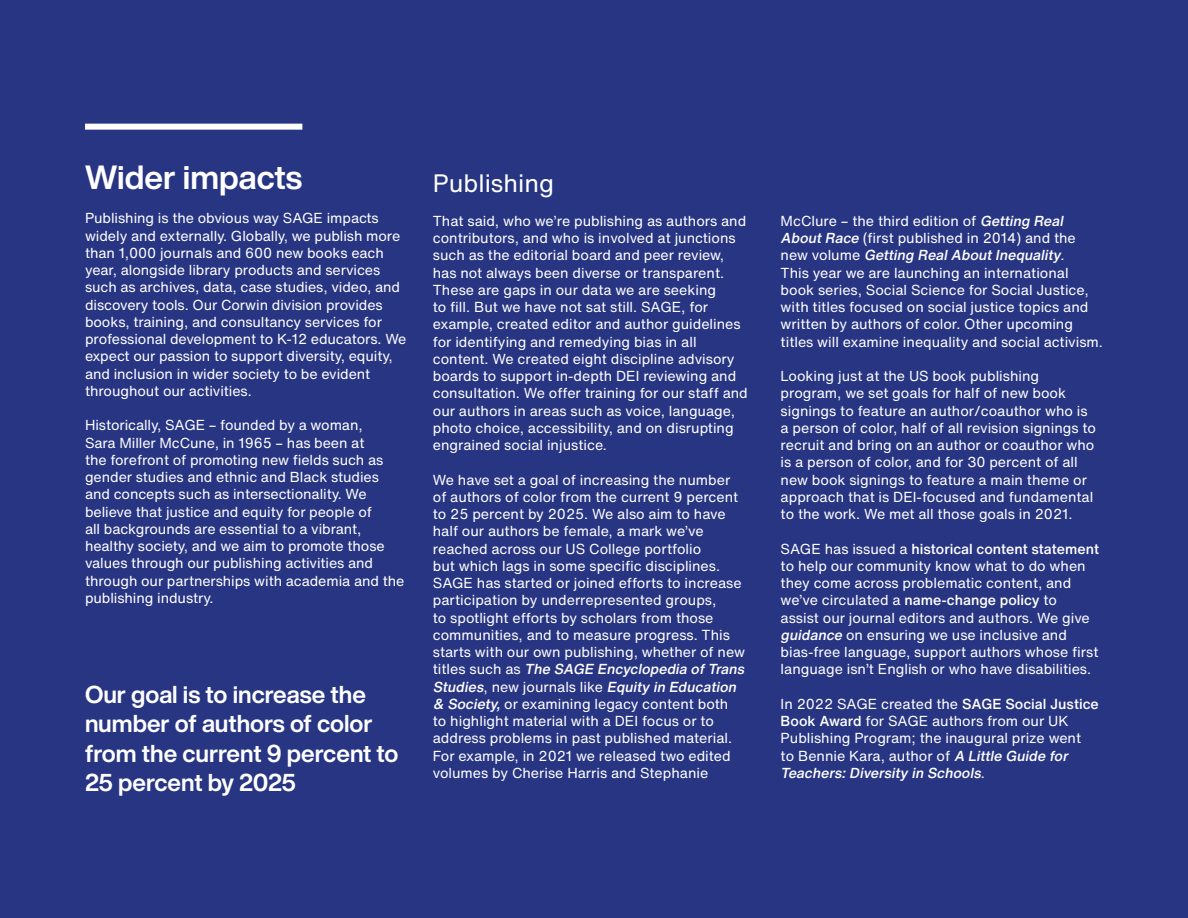
<style>
.page{position:relative;width:1188px;height:918px;background:#283583}
.page>*{position:absolute;margin:0;border:0;box-sizing:border-box;transform-origin:0 0}
.t1{font:700 33px "Helvetica Now Display";color:#fff}
.t2{font:24.75px "Helvetica Now Text";color:#fff}
.t3{font:700 24px/29.2px "Helvetica Now Display";color:#fff}
.t4{font:14.25px/17.2px "Helvetica Now Text";color:#fff}
.s1{font-weight:500;font-style:italic}
.s2{font-weight:500}
</style>
<div class="page">
<div style="left:85px;top:124px;width:217px;height:6px;background:#fff"></div>
<p class="t1" style="left:85px;top:155px;width:219px">Wider impacts</p>
<p class="t4" style="left:85px;top:210px;width:323px">Publishing is the obvious way SAGE impacts widely and externally. Globally, we publish more than 1,000 journals and 600 new books each year, alongside library products and services such as archives, data, case studies, video, and discovery tools. Our Corwin division provides books, training, and consultancy services for professional development to K-12 educators. We expect our passion to support diversity, equity, and inclusion in wider society to be evident throughout our activities.</p>
<p class="t4" style="left:85px;top:417px;width:321px">Historically, SAGE – founded by a woman,<br>Sara Miller McCune, in 1965 – has been at<br>the forefront of promoting new fields such as gender studies and ethnic and Black studies and concepts such as intersectionality. We believe that justice and equity for people of<br>all backgrounds are essential to a vibrant, healthy society, and we aim to promote those values through our publishing activities and through our partnerships with academia and the publishing industry.</p>
<p class="t3" style="left:85px;top:680px;width:315px">Our goal is to increase the number of authors of color from the current 9 percent to<br>25 percent by 2025</p>
<p class="t2" style="left:433px;top:166px;width:123px">Publishing</p>
<p class="t4" style="left:433px;top:212px;width:317px">That said, who we’re publishing as authors and contributors, and who is involved at junctions such as the editorial board and peer review, has not always been diverse or transparent.<br>These are gaps in our data we are seeking<br>to fill. But we have not sat still. SAGE, for example, created editor and author guidelines for identifying and remedying bias in all content. We created eight discipline advisory boards to support in-depth DEI reviewing and consultation. We offer training for our staff and our authors in areas such as voice, language, photo choice, accessibility, and on disrupting engrained social injustice.</p>
<p class="t4" style="left:433px;top:471px;width:316px">We have set a goal of increasing the number<br>of authors of color from the current 9 percent to 25 percent by 2025. We also aim to have half our authors be female, a mark we’ve reached across our US College portfolio<br>but which lags in some specific disciplines.<br>SAGE has started or joined efforts to increase participation by underrepresented groups,<br>to spotlight efforts by scholars from those communities, and to measure progress. This starts with our own publishing, whether of new t i t l e s s u c h a s <span class="s1">The SAGE Encyclopedia ofTrans Studies</span>, n e w j o u r n a l s l i ke <span class="s1">Equity in Education &amp; Society,</span>or examining legacy content both<br>to highlight material with a DEI focus or to address problems in past published material.<br>For example, in 2021 we released two edited volumes by Cherise Harris and Stephanie</p>
<p class="t4" style="left:781px;top:212px;width:324px">McClure – the third edition of <span class="s1">Getting Real AboutRace</span> (first published in 2014) and the<br>n e w v o l u m e <span class="s1">Getting RealAboutInequality</span>.<br>This year we are launching an international book series, Social Science for Social Justice, with titles focused on social justice topics and written by authors of color. Other upcoming titles will examine inequality and social activism.</p>
<p class="t4" style="left:781px;top:368px;width:317px">Looking just at the US book publishing program, we set goals for half of new book signings to feature an author/coauthor who is a person of color, half of all revision signings to recruit and bring on an author or coauthor who is a person of color, and for 30 percent of all new book signings to feature a main theme or approach that is DEI-focused and fundamental to the work. We met all those goals in 2021.</p>
<p class="t4" style="left:781px;top:540px;width:320px">SAGE has issued a <span class="s2">historical content statement </span>to help our community know what to do when they come across problematic content, and we’ve circulated a <span class="s2">name-change policy</span> to assist our journal editors and authors. We give <span class="s1">guidance</span> on ensuring we use inclusive and bias-free language, support authors whose first language isn’t English or who have disabilities.</p>
<p class="t4" style="left:781px;top:695px;width:320px">In 2022 SAGE created the <span class="s2">SAGE Social Justice Book Award</span> for SAGE authors from our UK Publishing Program; the inaugural prize went<br>to Bennie Kara, author of <span class="s1">A Little Guide for Teachers:Diversity in Schools</span>.</p>
</div>
